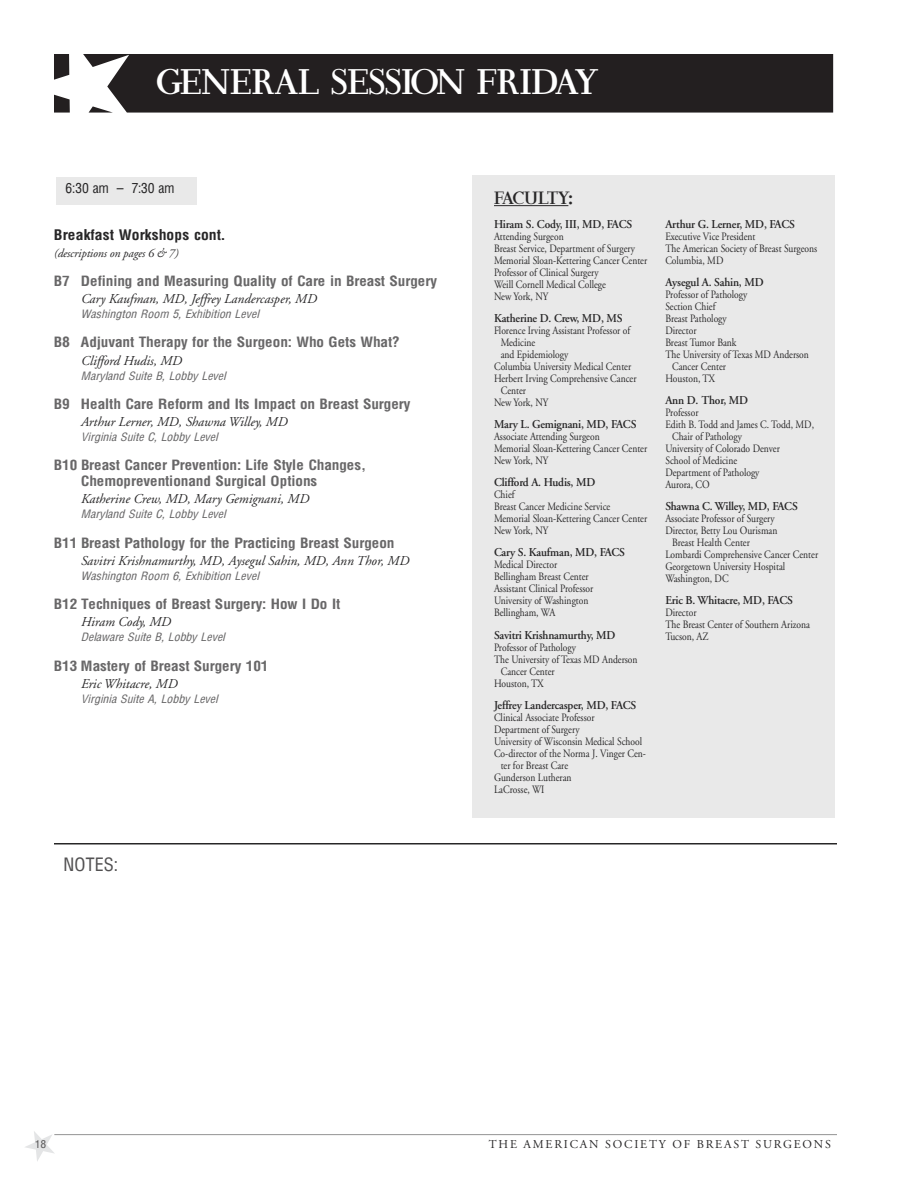
<style>
.page{position:relative;width:918px;height:1188px;background:#fff}
.page>*{position:absolute;margin:0;border:0;box-sizing:border-box;transform-origin:0 0}
.t1{font:700 42px "Mayberry";color:#fff}
.t2{font:700 21px "Mayberry";letter-spacing:-.03em;color:#272627}
.t3{font:18px "Arena Condensed";color:#525152}
.t4{font:700 14.25px "Arena Condensed";color:#272627;scale:1.1 1}
.t5{font:700 13.8px/15.8px "Arena Condensed";letter-spacing:-.01em;color:#686768;scale:1.1 1}
.t6{font:italic 13.5px "Adobe Garamond";color:#272627}
.t7{font:13.5px "Arena Condensed";letter-spacing:-.01em;color:#272627}
.t8{font:600 12px "Adobe Garamond";letter-spacing:-.015em;color:#272627;scale:.95 1}
.t9{font:12px "Adobe Garamond";letter-spacing:.15em;color:#272627}
.t10{font:italic 12px "Adobe Garamond";letter-spacing:-.01em;color:#272627}
.t11{font:11.25px/12px "Adobe Garamond";color:#272627;scale:.85 1}
.t12{font:italic 11.25px "Arena Condensed";color:#686768;scale:1.05 1}
.t13{font:10.5px "Arena Condensed";color:#5d5c5d;scale:1.08 1}
</style>
<div class="page">
<hr style="left:54px;top:1134px;width:783px;height:1px;background:#939393">
<svg style="left:25px;top:1131px;width:30px;height:30px"></svg>
<svg style="left:54px;top:54px;width:15px;height:26px"></svg>
<svg style="left:54px;top:95px;width:16px;height:18px"></svg>
<div style="left:83px;top:54px;width:750px;height:59px;background:#231f20"></div>
<div style="left:472px;top:175px;width:363px;height:643px;background:#e9e9e9"></div>
<hr style="left:54px;top:843px;width:783px;height:1px;background:#272627">
<div style="left:56px;top:177px;width:140px;height:28px;background:#e9e9e9"></div>
<hr style="left:494px;top:205px;width:74px;height:1px;background:#272627">
<h1 class="t1" style="left:156px;top:66px;width:444px">GENERAL SESSION FRIDAY</h1>
<p class="t7" style="left:66px;top:183px;width:111px">6:30 am – 7:30 am</p>
<p class="t4" style="left:54px;top:229px;width:157px">Breakfast Workshops cont.</p>
<p class="t10" style="left:54px;top:248px;width:126px">(descriptions on pages 6 &amp; 7)</p>
<p class="t5" style="left:54px;top:275px;width:350px">B7 Defining and Measuring Quality of Care in Breast Surgery</p>
<p class="t6" style="left:81px;top:293px;width:237px">Cary Kaufman, MD, Jeffrey Landercasper, MD</p>
<p class="t12" style="left:81px;top:309px;width:171px">Washington Room 5, Exhibition Level</p>
<p class="t5" style="left:54px;top:336px;width:316px">B8 Adjuvant Therapy for the Surgeon: Who Gets What?</p>
<p class="t6" style="left:81px;top:355px;width:103px">Clifford Hudis, MD</p>
<p class="t12" style="left:81px;top:371px;width:139px">Maryland Suite B, Lobby Level</p>
<p class="t5" style="left:54px;top:398px;width:326px">B9 Health Care Reform and Its Impact on Breast Surgery</p>
<p class="t6" style="left:81px;top:416px;width:208px">Arthur Lerner, MD, Shawna Willey, MD</p>
<p class="t12" style="left:81px;top:432px;width:132px">Virginia Suite C, Lobby Level</p>
<p class="t5" style="left:81px;top:459px;width:261px;text-indent:-27px">B10 Breast Cancer Prevention: Life Style Changes,<br>Chemopreventionand Surgical Options</p>
<p class="t6" style="left:81px;top:494px;width:230px">Katherine Crew, MD, Mary Gemignani, MD</p>
<p class="t12" style="left:81px;top:510px;width:139px">Maryland Suite C, Lobby Level</p>
<p class="t5" style="left:54px;top:536px;width:311px">B11 Breast Pathology for the Practicing Breast Surgeon</p>
<p class="t6" style="left:81px;top:555px;width:330px">Savitri Krishnamurthy, MD, Aysegul Sahin, MD, Ann Thor, MD</p>
<p class="t12" style="left:81px;top:571px;width:171px">Washington Room 6, Exhibition Level</p>
<p class="t5" style="left:54px;top:598px;width:262px">B12 Techniques of Breast Surgery: How I Do It</p>
<p class="t6" style="left:81px;top:617px;width:92px">Hiram Cody, MD</p>
<p class="t12" style="left:81px;top:633px;width:139px">Delaware Suite B, Lobby Level</p>
<p class="t5" style="left:54px;top:659px;width:197px">B13 Mastery of Breast Surgery 101</p>
<p class="t6" style="left:81px;top:678px;width:98px">Eric Whitacre, MD</p>
<p class="t12" style="left:81px;top:694px;width:132px">Virginia Suite A, Lobby Level</p>
<h3 class="t3" style="left:64px;top:858px;width:56px">NOTES:</h3>
<h2 class="t2" style="left:494px;top:190px;width:80px">FACULTY:</h2>
<p class="t8" style="left:494px;top:219px;width:147px">Hiram S. Cody, III, MD, FACS</p>
<p class="t11" style="left:494px;top:231px;width:182px">Attending Surgeon<br>Breast Service, Department of Surgery<br>Memorial Sloan-Kettering Cancer Center<br>Professor of Clinical Surgery<br>Weill Cornell Medical College<br>New York, NY</p>
<p class="t8" style="left:494px;top:313px;width:137px">Katherine D. Crew, MD, MS</p>
<p class="t11" style="left:494px;top:325px;width:162px">Florence Irving Assistant Professor of</p>
<p class="t11" style="left:501px;top:337px;width:42px">Medicine</p>
<p class="t11" style="left:501px;top:349px;width:81px">and Epidemiology</p>
<p class="t11" style="left:494px;top:361px;width:163px">Columbia University Medical Center</p>
<p class="t11" style="left:494px;top:373px;width:169px">Herbert Irving Comprehensive Cancer</p>
<p class="t11" style="left:501px;top:385px;width:31px">Center</p>
<p class="t11" style="left:494px;top:397px;width:65px">New York, NY</p>
<p class="t8" style="left:494px;top:419px;width:151px">Mary L. Gemignani, MD, FACS</p>
<p class="t11" style="left:494px;top:431px;width:182px">Associate Attending Surgeon<br>Memorial Sloan-Kettering Cancer Center<br>New York, NY</p>
<p class="t8" style="left:494px;top:478px;width:108px">Clifford A. Hudis, MD</p>
<p class="t11" style="left:494px;top:490px;width:182px">Chief<br>Breast Cancer Medicine Service<br>Memorial Sloan-Kettering Cancer Center<br>New York, NY</p>
<p class="t8" style="left:494px;top:548px;width:139px">Cary S. Kaufman, MD, FACS</p>
<p class="t11" style="left:494px;top:560px;width:118px">Medical Director<br>Bellingham Breast Center<br>Assistant Clinical Professor<br>University of Washington<br>Bellingham, WA</p>
<p class="t8" style="left:494px;top:630px;width:129px">Savitri Krishnamurthy, MD</p>
<p class="t11" style="left:494px;top:642px;width:98px">Professor of Pathology</p>
<p class="t11" style="left:494px;top:654px;width:170px">The University of Texas MD Anderson</p>
<p class="t11" style="left:501px;top:666px;width:65px">Cancer Center</p>
<p class="t11" style="left:494px;top:678px;width:60px">Houston, TX</p>
<p class="t8" style="left:494px;top:700px;width:151px">Jeffrey Landercasper, MD, FACS</p>
<p class="t11" style="left:494px;top:712px;width:120px">Clinical Associate Professor</p>
<p class="t11" style="left:494px;top:724px;width:102px">Department of Surgery</p>
<p class="t11" style="left:494px;top:736px;width:176px">University of Wisconsin Medical School</p>
<p class="t11" style="left:494px;top:748px;width:180px">Co-director of the Norma J. Vinger Cen-</p>
<p class="t11" style="left:501px;top:760px;width:81px">ter for Breast Care</p>
<p class="t11" style="left:494px;top:772px;width:93px">Gunderson Lutheran</p>
<p class="t11" style="left:494px;top:784px;width:61px">LaCrosse, WI</p>
<p class="t8" style="left:665px;top:219px;width:138px">Arthur G. Lerner, MD, FACS</p>
<p class="t11" style="left:665px;top:231px;width:180px">Executive Vice President<br>The American Society of Breast Surgeons<br>Columbia, MD</p>
<p class="t8" style="left:665px;top:277px;width:105px">Aysegul A. Sahin, MD</p>
<p class="t11" style="left:665px;top:289px;width:98px">Professor of Pathology</p>
<p class="t11" style="left:665px;top:301px;width:60px">Section Chief</p>
<p class="t11" style="left:665px;top:313px;width:74px">Breast Pathology</p>
<p class="t11" style="left:665px;top:325px;width:38px">Director</p>
<p class="t11" style="left:665px;top:337px;width:85px">Breast Tumor Bank</p>
<p class="t11" style="left:665px;top:349px;width:170px">The University of Texas MD Anderson</p>
<p class="t11" style="left:672px;top:361px;width:65px">Cancer Center</p>
<p class="t11" style="left:665px;top:373px;width:60px">Houston, TX</p>
<p class="t8" style="left:665px;top:395px;width:89px">Ann D. Thor, MD</p>
<p class="t11" style="left:665px;top:407px;width:41px">Professor</p>
<p class="t11" style="left:665px;top:419px;width:177px">Edith B. Todd and James C. Todd, MD,</p>
<p class="t11" style="left:672px;top:431px;width:84px">Chair of Pathology</p>
<p class="t11" style="left:665px;top:443px;width:136px">University of Colorado Denver</p>
<p class="t11" style="left:665px;top:455px;width:86px">School of Medicine</p>
<p class="t11" style="left:665px;top:467px;width:112px">Department of Pathology</p>
<p class="t11" style="left:665px;top:479px;width:54px">Aurora, CO</p>
<p class="t8" style="left:665px;top:502px;width:141px">Shawna C. Willey, MD, FACS</p>
<p class="t11" style="left:665px;top:514px;width:130px">Associate Professor of Surgery</p>
<p class="t11" style="left:665px;top:526px;width:133px">Director, Betty Lou Ourisman</p>
<p class="t11" style="left:672px;top:538px;width:93px">Breast Health Center</p>
<p class="t11" style="left:665px;top:550px;width:181px">Lombardi Comprehensive Cancer Center</p>
<p class="t11" style="left:665px;top:562px;width:143px">Georgetown University Hospital</p>
<p class="t11" style="left:665px;top:574px;width:76px">Washington, DC</p>
<p class="t8" style="left:665px;top:596px;width:136px">Eric B. Whitacre, MD, FACS</p>
<p class="t11" style="left:665px;top:608px;width:172px">Director<br>The Breast Center of Southern Arizona<br>Tucson, AZ</p>
<p class="t13" style="left:35px;top:1140px;width:12px">18</p>
<p class="t9" style="left:489px;top:1139px;width:344px">THE AMERICAN SOCIETY OF BREAST SURGEONS</p>
</div>
